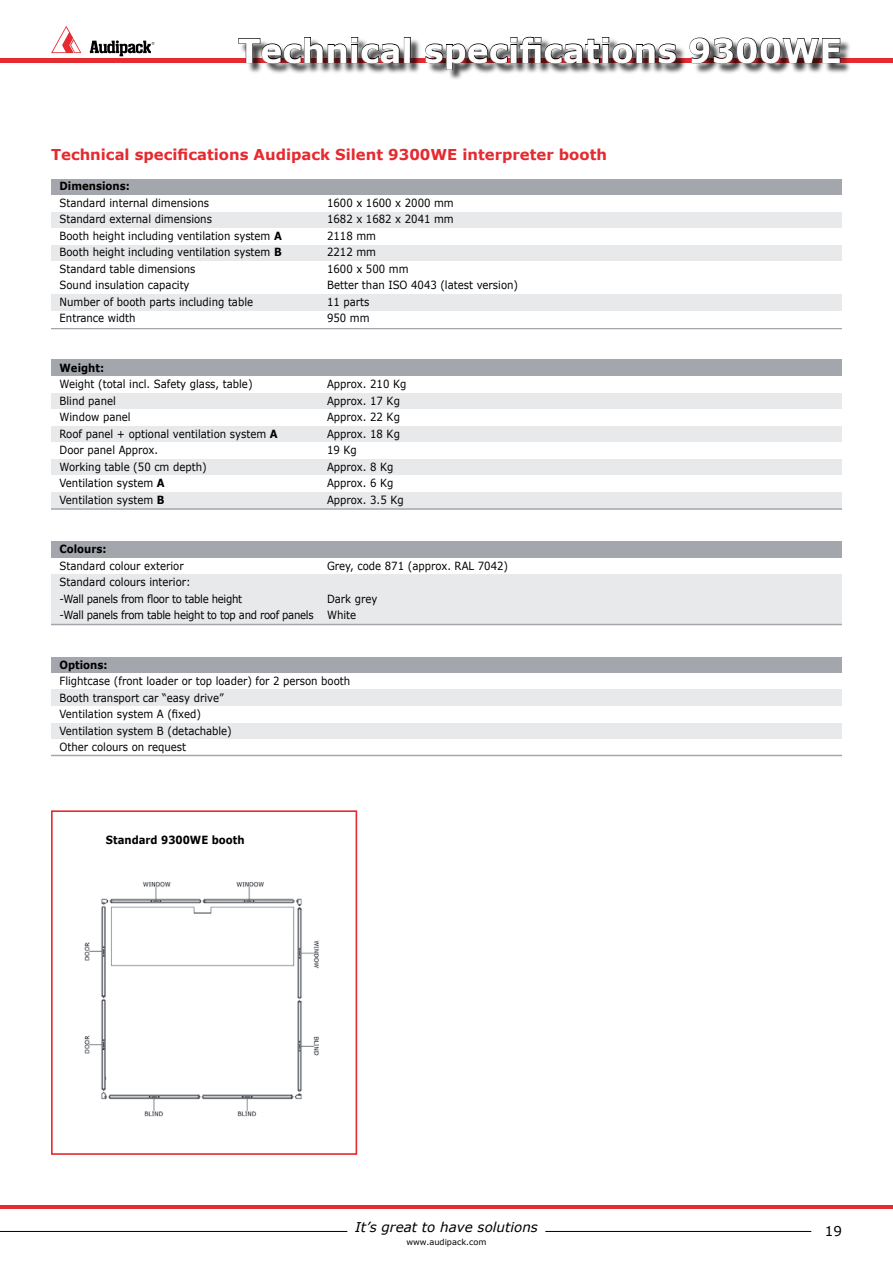
<style>
.page{position:relative;width:893px;height:1263px;background:#fff}
.page>*{position:absolute;margin:0;border:0;box-sizing:border-box;transform-origin:0 0}
.t1{font:700 33px "Verdana";color:#fff}
.t2{font:700 15px "Verdana";color:#e52a30}
.t3{font:italic 13.5px "Verdana";color:#000}
.t4{font:13.5px "Verdana";color:#000}
.t5{font:11.25px/16.5px "Verdana";color:#000;scale:.9 1}
.t6{font:11.25px/16.5px "Verdana";letter-spacing:-.03em;color:#000;scale:.9 1}
.t7{font:700 11.25px "Verdana";color:#000;scale:.9 1}
.t8{font:8.25px "Verdana";color:#000}
.s1{font-weight:700}
</style>
<div class="page">
<hr style="left:545px;top:1231px;width:266px;height:1px;background:#000">
<hr style="left:0;top:1231px;width:347px;height:1px;background:#000">
<div style="left:51px;top:179px;width:791px;height:16px;background:#a3a6ac"></div>
<div style="left:51px;top:212px;width:791px;height:16px;background:#e7e9eb"></div>
<div style="left:51px;top:245px;width:791px;height:16px;background:#e7e9eb"></div>
<div style="left:51px;top:294px;width:791px;height:17px;background:#e7e9eb"></div>
<hr style="left:51px;top:328px;width:791px;height:1px;background:#a3a6ac">
<div style="left:51px;top:360px;width:791px;height:16px;background:#a3a6ac"></div>
<div style="left:51px;top:393px;width:791px;height:16px;background:#e7e9eb"></div>
<div style="left:51px;top:426px;width:791px;height:16px;background:#e7e9eb"></div>
<div style="left:51px;top:459px;width:791px;height:16px;background:#e7e9eb"></div>
<div style="left:51px;top:492px;width:791px;height:16px;background:#e7e9eb"></div>
<div style="left:51px;top:541px;width:791px;height:17px;background:#a3a6ac"></div>
<div style="left:51px;top:574px;width:791px;height:17px;background:#e7e9eb"></div>
<div style="left:51px;top:607px;width:791px;height:17px;background:#e7e9eb"></div>
<hr style="left:51px;top:508px;width:791px;height:2px;background:#a3a6ac">
<div style="left:51px;top:657px;width:791px;height:16px;background:#a3a6ac"></div>
<hr style="left:51px;top:624px;width:791px;height:1px;background:#a3a6ac">
<div style="left:51px;top:591px;width:791px;height:16px;background:#e7e9eb"></div>
<div style="left:51px;top:722px;width:791px;height:17px;background:#e7e9eb"></div>
<div style="left:51px;top:689px;width:791px;height:17px;background:#e7e9eb"></div>
<hr style="left:51px;top:755px;width:791px;height:1px;background:#a3a6ac">
<hr style="left:0;top:59px;width:893px;height:4px;background:#e52a30">
<hr style="left:0;top:1205px;width:893px;height:3px;background:#e52a30">
<svg style="left:51px;top:26px;width:30px;height:27px"></svg>
<svg style="left:90px;top:40px;width:64px;height:16px"></svg>
<div style="left:240px;top:37px;width:611px;height:44px;background:#000;opacity:.75"></div>
<svg style="left:238px;top:37px;width:162px;height:27px"></svg>
<div style="left:404px;top:37px;width:7px;height:26px;border:1px solid #000"></div>
<svg style="left:425px;top:37px;width:252px;height:33px"></svg>
<svg style="left:689px;top:37px;width:152px;height:27px"></svg>
<img style="left:84px;top:881px;width:235px;height:236px">
<div style="left:51px;top:810px;width:306px;height:345px;border:2px solid #e52a30"></div>
<h1 class="t1" style="left:238px;top:30px;width:605px">Technical specifications 9300WE</h1>
<h2 class="t2" style="left:51px;top:145px;width:557px">Technical specifications Audipack Silent 9300WE interpreter booth</h2>
<p class="t7" style="left:60px;top:179px;width:80px">Dimensions:</p>
<p class="t5" style="left:60px;top:194px;width:168px">Standard internal dimensions</p>
<p class="t5" style="left:327px;top:194px;width:142px">1600 x 1600 x 2000 mm</p>
<p class="t5" style="left:60px;top:211px;width:171px">Standard external dimensions</p>
<p class="t5" style="left:327px;top:211px;width:142px">1682 x 1682 x 2041 mm</p>
<p class="t5" style="left:60px;top:227px;width:249px">Booth height including ventilation system <span class="s1">A</span></p>
<p class="t5" style="left:327px;top:227px;width:56px">2118 mm</p>
<p class="t5" style="left:60px;top:244px;width:248px">Booth height including ventilation system <span class="s1">B</span></p>
<p class="t5" style="left:327px;top:244px;width:56px">2212 mm</p>
<p class="t5" style="left:60px;top:260px;width:153px">Standard table dimensions</p>
<p class="t5" style="left:327px;top:260px;width:92px">1600 x 500 mm</p>
<p class="t5" style="left:60px;top:277px;width:146px">Sound insulation capacity</p>
<p class="t5" style="left:327px;top:277px;width:214px">Better than ISO 4043 (latest version)</p>
<p class="t5" style="left:60px;top:293px;width:217px">Number of booth parts including table</p>
<p class="t5" style="left:327px;top:293px;width:49px">11 parts</p>
<p class="t5" style="left:60px;top:310px;width:86px">Entrance width</p>
<p class="t5" style="left:327px;top:310px;width:49px">950 mm</p>
<p class="t7" style="left:60px;top:361px;width:51px">Weight:</p>
<p class="t5" style="left:60px;top:376px;width:216px">Weight (total incl. Safety glass, table)</p>
<p class="t5" style="left:327px;top:376px;width:90px">Approx. 210 Kg</p>
<p class="t5" style="left:60px;top:392px;width:64px">Blind panel</p>
<p class="t5" style="left:327px;top:392px;width:83px">Approx. 17 Kg</p>
<p class="t5" style="left:60px;top:409px;width:81px">Window panel</p>
<p class="t5" style="left:327px;top:409px;width:83px">Approx. 22 Kg</p>
<p class="t5" style="left:60px;top:425px;width:244px">Roof panel + optional ventilation system <span class="s1">A</span></p>
<p class="t5" style="left:327px;top:425px;width:83px">Approx. 18 Kg</p>
<p class="t5" style="left:60px;top:442px;width:111px">Door panel Approx.</p>
<p class="t5" style="left:327px;top:442px;width:35px">19 Kg</p>
<p class="t5" style="left:60px;top:458px;width:165px">Working table (50 cm depth)</p>
<p class="t5" style="left:327px;top:458px;width:75px">Approx. 8 Kg</p>
<p class="t5" style="left:60px;top:475px;width:118px">Ventilation system <span class="s1">A</span></p>
<p class="t5" style="left:327px;top:475px;width:75px">Approx. 6 Kg</p>
<p class="t5" style="left:60px;top:491px;width:118px">Ventilation system <span class="s1">B</span></p>
<p class="t5" style="left:327px;top:491px;width:87px">Approx. 3 .5 Kg</p>
<p class="t7" style="left:60px;top:542px;width:54px">Colours:</p>
<p class="t5" style="left:60px;top:557px;width:140px">Standard colour exterior</p>
<p class="t5" style="left:327px;top:557px;width:203px">Grey, code 871 (approx. RAL 7042)</p>
<p class="t6" style="left:60px;top:574px;width:204px">Standard colours interior:<br>-Wall panels from floor to table height</p>
<p class="t6" style="left:60px;top:590px;width:355px;text-indent:267px">Dark grey -Wall panels from table height to top and roof panels White</p>
<p class="t7" style="left:60px;top:658px;width:55px">Options:</p>
<p class="t5" style="left:60px;top:673px;width:324px">Flightcase (front loader or top loader) for 2 person booth Booth transport car “easy drive”<br>Ventilation system A (fixed)<br>Ventilation system B (detachable)<br>Other colours on request</p>
<p class="t7" style="left:106px;top:833px;width:156px">Standard 9300WE booth</p>
<p class="t3" style="left:355px;top:1218px;width:184px">It’s great to have solutions</p>
<p class="t8" style="left:406px;top:1237px;width:82px">www.audipack.com</p>
<p class="t4" style="left:825px;top:1223px;width:19px">19</p>
</div>
